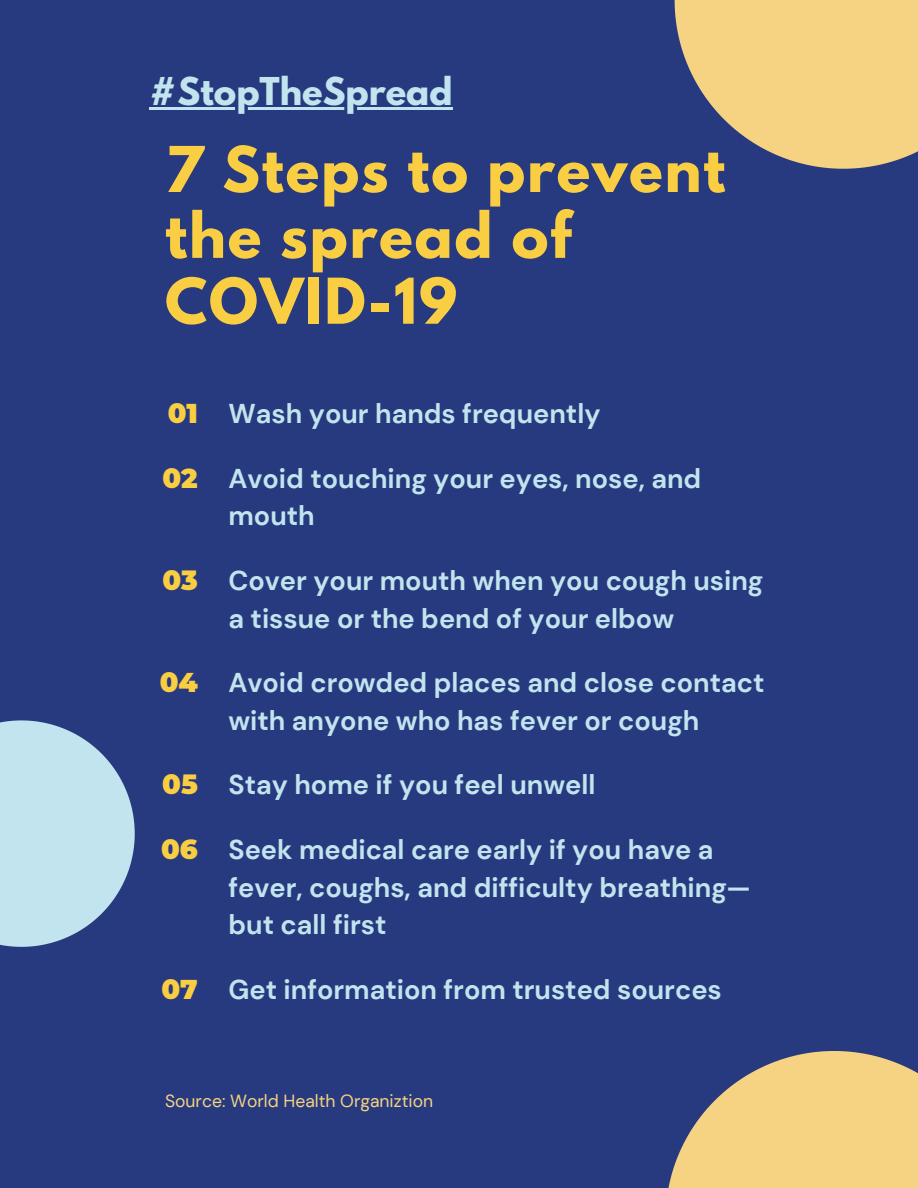
<style>
.page{position:relative;width:918px;height:1188px;background:#283a7f}
.page>*{position:absolute;margin:0;border:0;box-sizing:border-box;transform-origin:0 0}
.t1{font:700 55.95px/65.8px "League Spartan";letter-spacing:.03em;color:#f9ce42}
.t2{font:700 34.05px "League Spartan";color:#c1e4ee}
.t3{font:700 27.15px/37.8px "DM Sans";color:#c1e4ee}
.t4{font:17.55px "DM Sans";color:#f5d382}
.s1{font-family:"Montserrat";font-weight:900;color:#f9ce42}
</style>
<div class="page">
<svg style="left:668px;top:1051px;width:250px;height:137px"></svg>
<svg style="left:0;top:720px;width:135px;height:227px"></svg>
<svg style="left:675px;top:0;width:243px;height:169px"></svg>
<hr style="left:149px;top:107px;width:304px;height:3px;background:#c1e4ee">
<p class="t2" style="left:149px;top:75px;width:305px">#StopTheSpread</p>
<h1 class="t1" style="left:165px;top:144px;width:562px">7 Steps to prevent the spread of<br>COVID-19</h1>
<p class="t3" style="left:168px;top:395px;width:434px"><span class="s1">01</span> Wash your hands frequently</p>
<p class="t3" style="left:228px;top:459px;width:474px;text-indent:-66px"><span class="s1">02</span> Avoid touching your eyes, nose, and mouth</p>
<p class="t3" style="left:228px;top:562px;width:536px;text-indent:-66px"><span class="s1">03</span> Cover your mouth when you cough using a tissue or the bend of your elbow</p>
<p class="t3" style="left:160px;top:664px;width:606px;text-align:center"><span class="s1">04</span> Avoid crowded places and close contact with anyone who has fever or cough</p>
<p class="t3" style="left:162px;top:766px;width:435px"><span class="s1">05</span> Stay home if you feel unwell</p>
<p class="t3" style="left:228px;top:831px;width:523px;text-indent:-67px"><span class="s1">06</span> Seek medical care early if you have a fever, coughs, and difficulty breathing— but call first</p>
<p class="t3" style="left:162px;top:971px;width:562px"><span class="s1">07</span> Get information from trusted sources</p>
<p class="t4" style="left:165px;top:1089px;width:270px">Source: World Health Organiztion</p>
</div>
